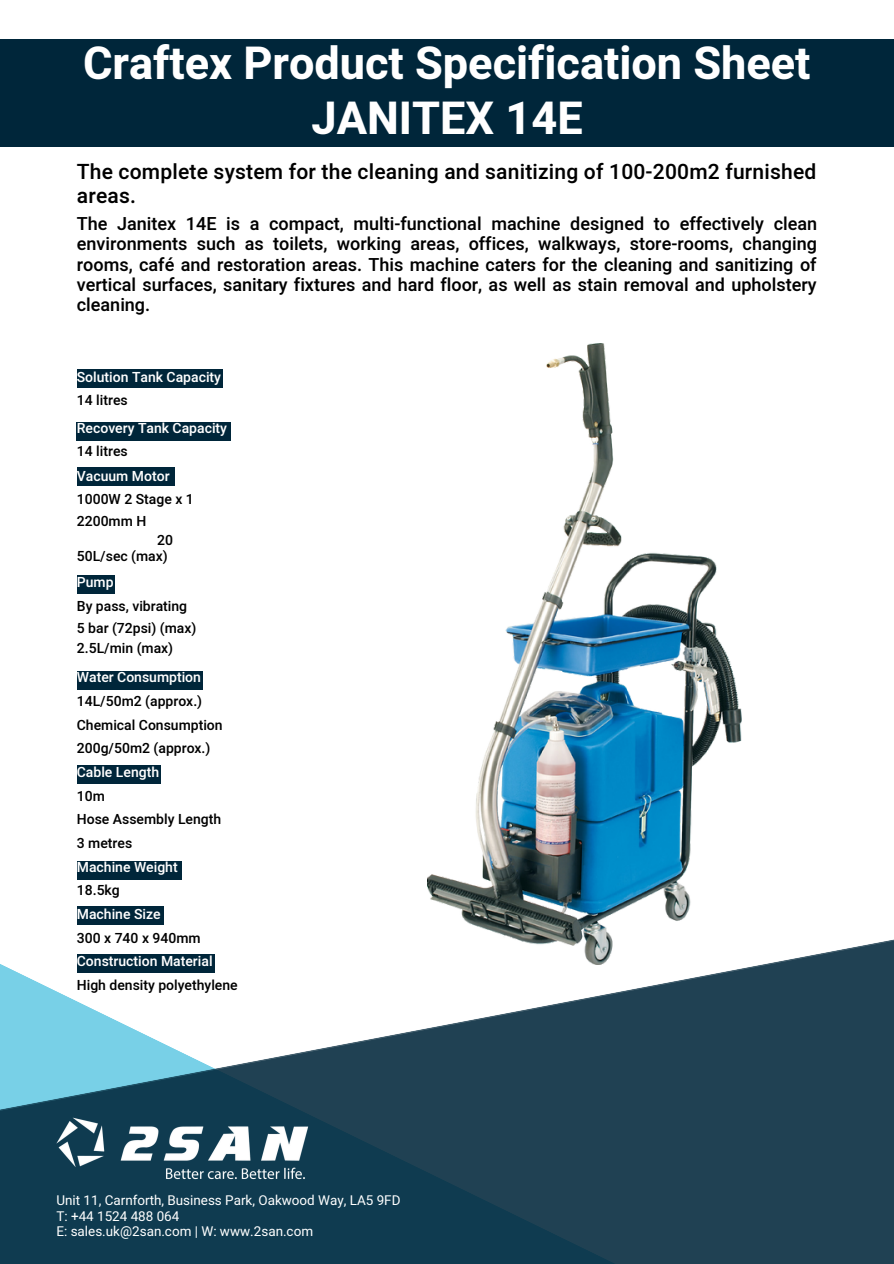
<style>
.page{position:relative;width:894px;height:1264px;background:#fff}
.page>*{position:absolute;margin:0;border:0;box-sizing:border-box;transform-origin:0 0}
.t1{font:700 45px/54px "Heebo";color:#fff;text-align:center}
.t2{font:500 21px/23.7px "Heebo";letter-spacing:.01em;color:#000}
.t3{font:500 18px/20.2px "Heebo";color:#000;text-align:justify}
.t4{font:500 13.95px "Heebo";color:#000}
.t5{font:500 13.95px "Heebo";color:#fff}
.t6{font:13.5px "Heebo";color:#fff}
</style>
<div class="page">
<div style="left:0;top:39px;width:893px;height:108px;background:#00263a"></div>
<svg style="left:0;top:924px;width:893px;height:339px;fill:#204153"></svg>
<img style="left:56px;top:1117px;width:253px;height:62px">
<div style="left:77px;top:369px;width:145px;height:18px;background:#00263a"></div>
<div style="left:77px;top:422px;width:153px;height:18px;background:#00263a"></div>
<div style="left:77px;top:467px;width:97px;height:19px;background:#00263a"></div>
<div style="left:77px;top:575px;width:37px;height:18px;background:#00263a"></div>
<div style="left:77px;top:671px;width:125px;height:18px;background:#00263a"></div>
<div style="left:77px;top:765px;width:83px;height:18px;background:#00263a"></div>
<div style="left:77px;top:860px;width:104px;height:19px;background:#00263a"></div>
<div style="left:77px;top:906px;width:87px;height:18px;background:#00263a"></div>
<div style="left:77px;top:954px;width:137px;height:19px;background:#00263a"></div>
<img style="left:427px;top:343px;width:314px;height:621px">
<p class="t1" style="left:83px;top:38px;width:728px">Craftex Product Specification Sheet<br>JANITEX 14E</p>
<p class="t2" style="left:77px;top:160px;width:740px">The complete system for the cleaning and sanitizing of 100-200m2 furnished areas.</p>
<p class="t3" style="left:77px;top:214px;width:741px">The Janitex 14E is a compact, multi-functional machine designed to effectively clean environments such as toilets, working areas, offices, walkways, store-rooms, changing rooms, café and restoration areas. This machine caters for the cleaning and sanitizing of vertical surfaces, sanitary fixtures and hard floor, as well as stain removal and upholstery cleaning.</p>
<p class="t5" style="left:77px;top:367px;width:146px">Solution Tank Capacity</p>
<p class="t4" style="left:77px;top:390px;width:52px">14 litres</p>
<p class="t5" style="left:77px;top:419px;width:152px">Recovery Tank Capacity</p>
<p class="t4" style="left:77px;top:441px;width:52px">14 litres</p>
<p class="t5" style="left:77px;top:466px;width:94px">Vacuum Motor</p>
<p class="t4" style="left:77px;top:489px;width:118px">1000W 2 Stage x 1</p>
<p class="t4" style="left:77px;top:511px;width:71px">2200mm H</p>
<p class="t4" style="left:157px;top:530px;width:17px">20</p>
<p class="t4" style="left:77px;top:546px;width:92px">50L/sec (max)</p>
<p class="t5" style="left:77px;top:572px;width:38px">Pump</p>
<p class="t4" style="left:77px;top:596px;width:112px">By pass, vibrating</p>
<p class="t4" style="left:77px;top:618px;width:121px">5 bar (72psi) (max)</p>
<p class="t4" style="left:77px;top:638px;width:98px">2.5L/min (max)</p>
<p class="t5" style="left:77px;top:667px;width:126px">Water Consumption</p>
<p class="t4" style="left:77px;top:691px;width:127px">14L/50m2 (approx.)</p>
<p class="t4" style="left:77px;top:715px;width:147px">Chemical Consumption</p>
<p class="t4" style="left:77px;top:738px;width:135px">200g/50m2 (approx.)</p>
<p class="t5" style="left:77px;top:762px;width:84px">Cable Length</p>
<p class="t4" style="left:77px;top:786px;width:30px">10m</p>
<p class="t4" style="left:77px;top:809px;width:146px">Hose Assembly Length</p>
<p class="t4" style="left:77px;top:833px;width:57px">3 metres</p>
<p class="t5" style="left:77px;top:857px;width:102px">Machine Weight</p>
<p class="t4" style="left:77px;top:880px;width:44px">18.5kg</p>
<p class="t5" style="left:77px;top:904px;width:85px">Machine Size</p>
<p class="t4" style="left:77px;top:927px;width:125px">300 x 740 x 940mm</p>
<p class="t5" style="left:77px;top:951px;width:137px">Construction Material</p>
<p class="t4" style="left:77px;top:975px;width:162px">High density polyethylene</p>
<p class="t6" style="left:56px;top:1190px;width:345px">Unit 11, Carnforth, Business Park, Oakwood Way, LA5 9FD</p>
<p class="t6" style="left:56px;top:1206px;width:124px">T: +44 1524 488 064</p>
<p class="t6" style="left:56px;top:1221px;width:258px">E: sales.uk@2san.com | W: www.2san.com</p>
</div>
